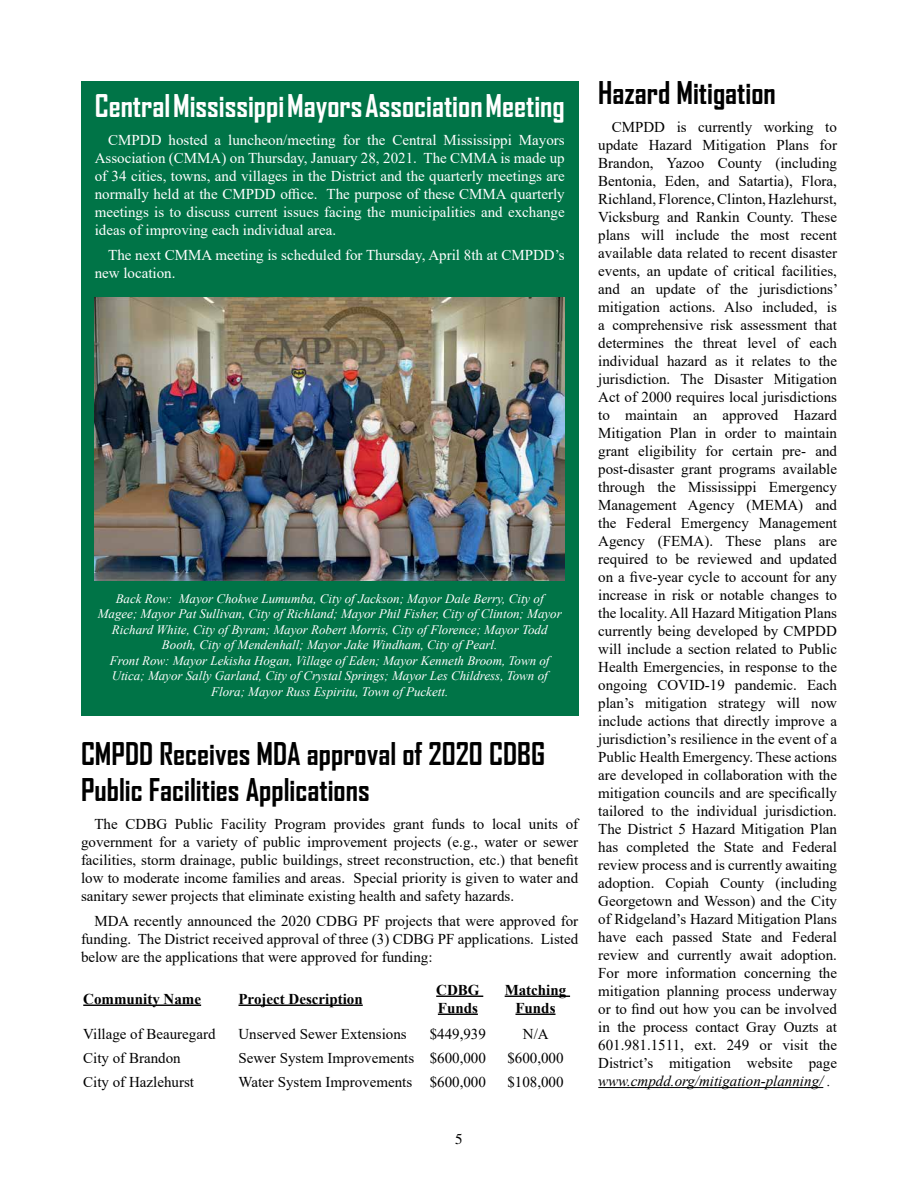
<style>
.page{position:relative;width:918px;height:1188px;background:#fff}
.page>*{position:absolute;margin:0;border:0;box-sizing:border-box;transform-origin:0 0}
.t1{font:700 30px/36px "Agency FB";color:#000}
.t2{font:700 30px "Agency FB";color:#fff}
.t3{font:15px/18px "Times New Roman";color:#000;text-align:justify}
.t4{font:15px/18px "Times New Roman";color:#fff;text-align:justify}
.t5{font:700 15px/18px "Times New Roman";color:#000}
.t6{font:italic 15px "Times New Roman";color:#000}
.t7{font:15px "Times LT Std";color:#000}
.t8{font:italic 12.9px/15.6px "Times New Roman";color:#fff;text-align:center}
</style>
<div class="page">
<hr style="left:83px;top:1005px;width:118px;height:1px;background:#000">
<hr style="left:238px;top:1005px;width:125px;height:1px;background:#000">
<hr style="left:436px;top:996px;width:47px;height:1px;background:#000">
<hr style="left:438px;top:1014px;width:40px;height:1px;background:#000">
<hr style="left:505px;top:996px;width:65px;height:1px;background:#000">
<hr style="left:515px;top:1014px;width:41px;height:1px;background:#000">
<div style="left:81px;top:81px;width:497px;height:635px;background:#007447"></div>
<img style="left:94px;top:297px;width:471px;height:283px">
<hr style="left:598px;top:1087px;width:225px;height:1px;background:#000">
<h1 class="t2" style="left:95px;top:88px;width:472px">Central Mississippi Mayors Association Meeting</h1>
<p class="t4" style="left:95px;top:131px;width:472px;text-indent:14px">CMPDD hosted a luncheon/meeting for the Central Mississippi Mayors Association (CMMA) on Thursday, January 28, 2021. The CMMA is made up of 34 cities, towns, and villages in the District and the quarterly meetings are normally held at the CMPDD office. The purpose of these CMMA quarterly meetings is to discuss current issues facing the municipalities and exchange ideas of improving each individual area.</p>
<p class="t4" style="left:95px;top:246px;width:472px;text-indent:14px">The next CMMA meeting is scheduled for Thursday, April 8th at CMPDD’s new location.</p>
<p class="t8" style="left:98px;top:590px;width:466px">Back Row: Mayor Chokwe Lumumba, City of Jackson; Mayor Dale Berry, City of Magee; Mayor Pat Sullivan, City of Richland; Mayor Phil Fisher, City of Clinton; Mayor Richard White, City of Byram; Mayor Robert Morris, City of Florence; Mayor Todd Booth, City of Mendenhall; Mayor Jake Windham, City of Pearl.<br>Front Row: Mayor Lekisha Hogan, Village of Eden; Mayor Kenneth Broom, Town of Utica; Mayor Sally Garland, City of Crystal Springs; Mayor Les Childress, Town of Flora; Mayor Russ Espiritu, Town of Puckett.</p>
<h1 class="t1" style="left:81px;top:735px;width:466px">CMPDD Receives MDA approval of 2020 CDBG<br>Public Facilities Applications</h1>
<p class="t3" style="left:81px;top:815px;width:499px;text-indent:14px">The CDBG Public Facility Program provides grant funds to local units of government for a variety of public improvement projects (e.g., water or sewer facilities, storm drainage, public buildings, street reconstruction, etc.) that benefit low to moderate income families and areas. Special priority is given to water and sanitary sewer projects that eliminate existing health and safety hazards.</p>
<p class="t3" style="left:81px;top:912px;width:499px;text-indent:14px">MDA recently announced the 2020 CDBG PF projects that were approved for funding. The District received approval of three (3) CDBG PF applications. Listed below are the applications that were approved for funding:</p>
<p class="t5" style="left:83px;top:989px;width:119px">Community Name</p>
<p class="t5" style="left:238px;top:989px;width:126px">Project Description</p>
<p class="t5" style="left:436px;top:980px;width:45px">CDBG<br>Funds</p>
<p class="t5" style="left:505px;top:980px;width:63px;text-align:center">Matching<br>Funds</p>
<p class="t3" style="left:83px;top:1025px;width:134px">Village of Beauregard</p>
<p class="t3" style="left:238px;top:1025px;width:170px">Unserved Sewer Extensions</p>
<p class="t3" style="left:430px;top:1025px;width:58px">$449,939</p>
<p class="t3" style="left:523px;top:1025px;width:27px">N/A</p>
<p class="t3" style="left:83px;top:1049px;width:99px">City of Brandon</p>
<p class="t3" style="left:238px;top:1049px;width:249px">Sewer System Improvements $600,000</p>
<p class="t3" style="left:507px;top:1049px;width:58px">$600,000</p>
<p class="t3" style="left:83px;top:1073px;width:112px">City of Hazlehurst</p>
<p class="t3" style="left:238px;top:1073px;width:249px">Water System Improvements $600,000</p>
<p class="t3" style="left:507px;top:1073px;width:58px">$108,000</p>
<h1 class="t1" style="left:598px;top:74px;width:179px">Hazard Mitigation</h1>
<p class="t3" style="left:598px;top:117px;width:241px;text-indent:14px">CMPDD is currently working to update Hazard Mitigation Plans for Brandon, Yazoo County (including Bentonia, Eden, and Satartia), Flora, Richland, Florence, Clinton, Hazlehurst, Vicksburg and Rankin County. These plans will include the most recent available data related to recent disaster events, an update of critical facilities, and an update of the jurisdictions’ mitigation actions. Also included, is a comprehensive risk assessment that determines the threat level of each individual hazard as it relates to the jurisdiction. The Disaster Mitigation Act of 2000 requires local jurisdictions to maintain an approved Hazard Mitigation Plan in order to maintain grant eligibility for certain pre- and post-disaster grant programs available through the Mississippi Emergency Management Agency (MEMA) and the Federal Emergency Management Agency (FEMA). These plans are required to be reviewed and updated on a five-year cycle to account for any increase in risk or notable changes to the locality. All Hazard Mitigation Plans currently being developed by CMPDD will include a section related to Public Health Emergencies, in response to the ongoing COVID-19 pandemic. Each plan’s mitigation strategy will now include actions that directly improve a jurisdiction’s resilience in the event of a Public Health Emergency. These actions are developed in collaboration with the mitigation councils and are specifically tailored to the individual jurisdiction.<br>The District 5 Hazard Mitigation Plan has completed the State and Federal review process and is currently awaiting adoption. Copiah County (including Georgetown and Wesson) and the City of Ridgeland’s Hazard Mitigation Plans have each passed State and Federal review and currently await adoption.<br>For more information concerning the mitigation planning process underway or to find out how you can be involved in the process contact Gray Ouzts at 601.981.1511, ext. 249 or visit the District’s mitigation website page</p>
<p class="t6" style="left:598px;top:1071px;width:234px">www.cmpdd.org/mitigation-planning/ .</p>
<p class="t7" style="left:455px;top:1131px;width:9px">5</p>
</div>
